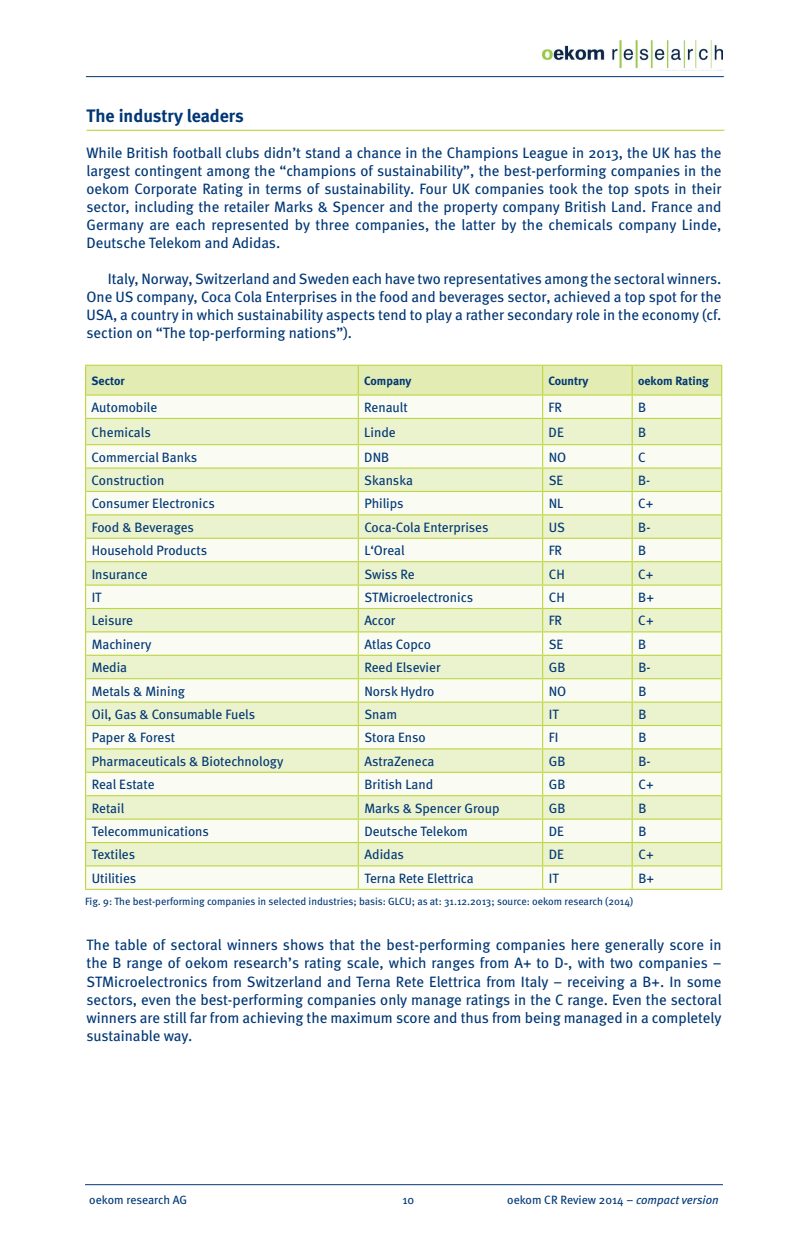
<style>
.page{position:relative;width:808px;height:1234px;background:#fff}
.page>*{position:absolute;margin:0;border:0;box-sizing:border-box;transform-origin:0 0}
.t1{font:700 18px "Meta";color:#013775}
.t2{font:15px/18px "Meta";color:#013775;text-align:justify}
.t3{font:13.5px "Meta";color:#013775}
.t4{font:12px "Meta";color:#013775}
.t5{font:700 12px "Meta";color:#013775}
.t6{font:10.5px "Meta";color:#013775}
.s1{font-style:italic}
</style>
<div class="page">
<hr style="left:86px;top:76px;width:638px;height:1px;background:#013775">
<hr style="left:85px;top:1183px;width:638px;height:1px;background:#013775">
<img style="left:542px;top:41px;width:181px;height:27px">
<hr style="left:85px;top:364px;width:273px;height:2px;background:#bdd63e">
<hr style="left:358px;top:364px;width:185px;height:2px;background:#bdd63e">
<hr style="left:543px;top:364px;width:89px;height:2px;background:#bdd63e">
<hr style="left:632px;top:364px;width:90px;height:2px;background:#bdd63e">
<hr style="left:85px;top:888px;width:273px;height:1px;background:#bdd63e">
<hr style="left:358px;top:888px;width:185px;height:1px;background:#bdd63e">
<hr style="left:543px;top:888px;width:89px;height:1px;background:#bdd63e">
<hr style="left:632px;top:888px;width:90px;height:1px;background:#bdd63e">
<svg style="left:85px;top:365px;width:637px;height:523px"></svg>
<hr style="left:87px;top:130px;width:637px;height:1px;background:#bdd63e">
<p class="t1" style="left:87px;top:105px;width:159px">The industry leaders</p>
<p class="t2" style="left:87px;top:143px;width:637px">While British football clubs didn’t stand a chance in the Champions League in 2013, the UK has the largest contingent among the “champions of sustainability”, the best-performing companies in the oekom Corporate Rating in terms of sustainability. Four UK companies took the top spots in their sector, including the retailer Marks &amp; Spencer and the property company British Land. France and Germany are each represented by three companies, the latter by the chemicals company Linde, Deutsche Telekom and Adidas.</p>
<p class="t2" style="left:87px;top:269px;width:636px;text-indent:21px">Italy, Norway, Switzerland and Sweden each have two representatives among the sectoral winners.<br>One US company, Coca Cola Enterprises in the food and beverages sector, achieved a top spot for the USA, a country in which sustainability aspects tend to play a rather secondary role in the economy (cf. section on “The top-performing nations”).</p>
<p class="t5" style="left:92px;top:373px;width:35px">Sector</p>
<p class="t5" style="left:364px;top:373px;width:49px">Company</p>
<p class="t5" style="left:549px;top:373px;width:41px">Country</p>
<p class="t5" style="left:638px;top:373px;width:72px">oekom Rating</p>
<p class="t3" style="left:92px;top:399px;width:67px">Automobile</p>
<p class="t3" style="left:364px;top:399px;width:45px">Renault</p>
<p class="t3" style="left:549px;top:399px;width:15px">FR</p>
<p class="t3" style="left:638px;top:399px;width:10px">B</p>
<p class="t3" style="left:92px;top:424px;width:61px">Chemicals</p>
<p class="t3" style="left:364px;top:424px;width:33px">Linde</p>
<p class="t3" style="left:549px;top:424px;width:17px">DE</p>
<p class="t3" style="left:638px;top:424px;width:10px">B</p>
<p class="t3" style="left:92px;top:449px;width:107px">Commercial Banks</p>
<p class="t3" style="left:364px;top:449px;width:26px">DNB</p>
<p class="t3" style="left:549px;top:449px;width:19px">NO</p>
<p class="t3" style="left:638px;top:449px;width:9px">C</p>
<p class="t3" style="left:92px;top:472px;width:74px">Construction</p>
<p class="t3" style="left:364px;top:472px;width:50px">Skanska</p>
<p class="t3" style="left:549px;top:472px;width:16px">SE</p>
<p class="t3" style="left:638px;top:472px;width:14px">B-</p>
<p class="t3" style="left:92px;top:495px;width:125px">Consumer Electronics</p>
<p class="t3" style="left:364px;top:495px;width:41px">Philips</p>
<p class="t3" style="left:549px;top:495px;width:16px">NL</p>
<p class="t3" style="left:638px;top:495px;width:17px">C+</p>
<p class="t3" style="left:92px;top:519px;width:104px">Food &amp; Beverages</p>
<p class="t3" style="left:364px;top:519px;width:126px">Coca-Cola Enterprises</p>
<p class="t3" style="left:549px;top:519px;width:18px">US</p>
<p class="t3" style="left:638px;top:519px;width:14px">B-</p>
<p class="t3" style="left:92px;top:542px;width:117px">Household Products</p>
<p class="t3" style="left:364px;top:542px;width:42px">L‘Oreal</p>
<p class="t3" style="left:549px;top:542px;width:15px">FR</p>
<p class="t3" style="left:638px;top:542px;width:10px">B</p>
<p class="t3" style="left:92px;top:566px;width:57px">Insurance</p>
<p class="t3" style="left:364px;top:566px;width:52px">Swiss Re</p>
<p class="t3" style="left:549px;top:566px;width:18px">CH</p>
<p class="t3" style="left:638px;top:566px;width:17px">C+</p>
<p class="t3" style="left:92px;top:589px;width:11px">IT</p>
<p class="t3" style="left:364px;top:589px;width:110px">STMicroelectronics</p>
<p class="t3" style="left:549px;top:589px;width:18px">CH</p>
<p class="t3" style="left:638px;top:589px;width:17px">B+</p>
<p class="t3" style="left:92px;top:612px;width:43px">Leisure</p>
<p class="t3" style="left:364px;top:612px;width:33px">Accor</p>
<p class="t3" style="left:549px;top:612px;width:15px">FR</p>
<p class="t3" style="left:638px;top:612px;width:17px">C+</p>
<p class="t3" style="left:92px;top:636px;width:61px">Machinery</p>
<p class="t3" style="left:364px;top:636px;width:68px">Atlas Copco</p>
<p class="t3" style="left:549px;top:636px;width:16px">SE</p>
<p class="t3" style="left:638px;top:636px;width:10px">B</p>
<p class="t3" style="left:92px;top:659px;width:37px">Media</p>
<p class="t3" style="left:364px;top:659px;width:78px">Reed Elsevier</p>
<p class="t3" style="left:549px;top:659px;width:18px">GB</p>
<p class="t3" style="left:638px;top:659px;width:14px">B-</p>
<p class="t3" style="left:92px;top:683px;width:95px">Metals &amp; Mining</p>
<p class="t3" style="left:364px;top:683px;width:72px">Norsk Hydro</p>
<p class="t3" style="left:549px;top:683px;width:19px">NO</p>
<p class="t3" style="left:638px;top:683px;width:10px">B</p>
<p class="t3" style="left:92px;top:706px;width:165px">Oil, Gas &amp; Consumable Fuels</p>
<p class="t3" style="left:364px;top:706px;width:34px">Snam</p>
<p class="t3" style="left:549px;top:706px;width:11px">IT</p>
<p class="t3" style="left:638px;top:706px;width:10px">B</p>
<p class="t3" style="left:92px;top:729px;width:85px">Paper &amp; Forest</p>
<p class="t3" style="left:364px;top:729px;width:63px">Stora Enso</p>
<p class="t3" style="left:549px;top:729px;width:11px">FI</p>
<p class="t3" style="left:638px;top:729px;width:10px">B</p>
<p class="t3" style="left:92px;top:753px;width:193px">Pharmaceuticals &amp; Biotechnology</p>
<p class="t3" style="left:364px;top:753px;width:72px">AstraZeneca</p>
<p class="t3" style="left:549px;top:753px;width:18px">GB</p>
<p class="t3" style="left:638px;top:753px;width:14px">B-</p>
<p class="t3" style="left:92px;top:776px;width:64px">Real Estate</p>
<p class="t3" style="left:364px;top:776px;width:70px">British Land</p>
<p class="t3" style="left:549px;top:776px;width:18px">GB</p>
<p class="t3" style="left:638px;top:776px;width:17px">C+</p>
<p class="t3" style="left:92px;top:799px;width:34px">Retail</p>
<p class="t3" style="left:364px;top:799px;width:137px">Marks &amp; Spencer Group</p>
<p class="t3" style="left:549px;top:799px;width:18px">GB</p>
<p class="t3" style="left:638px;top:799px;width:10px">B</p>
<p class="t3" style="left:92px;top:823px;width:119px">Telecommunications</p>
<p class="t3" style="left:364px;top:823px;width:105px">Deutsche Telekom</p>
<p class="t3" style="left:549px;top:823px;width:17px">DE</p>
<p class="t3" style="left:638px;top:823px;width:10px">B</p>
<p class="t3" style="left:92px;top:846px;width:45px">Textiles</p>
<p class="t3" style="left:364px;top:846px;width:41px">Adidas</p>
<p class="t3" style="left:549px;top:846px;width:17px">DE</p>
<p class="t3" style="left:638px;top:846px;width:17px">C+</p>
<p class="t3" style="left:92px;top:870px;width:46px">Utilities</p>
<p class="t3" style="left:364px;top:870px;width:111px">Terna Rete Elettrica</p>
<p class="t3" style="left:549px;top:870px;width:11px">IT</p>
<p class="t3" style="left:638px;top:870px;width:17px">B+</p>
<p class="t6" style="left:85px;top:895px;width:550px">Fig. 9: The best-performing companies in selected industries; basis: GLCU; as at: 31.12.2013; source: oekom research (2014)</p>
<p class="t2" style="left:87px;top:935px;width:636px">The table of sectoral winners shows that the best-performing companies here generally score in the B range of oekom research’s rating scale, which ranges from A+ to D-, with two companies – STMicroelectronics from Switzerland and Terna Rete Elettrica from Italy – receiving a B+. In some sectors, even the best-performing companies only manage ratings in the C range. Even the sectoral winners are still far from achieving the maximum score and thus from being managed in a completely sustainable way.</p>
<p class="t4" style="left:89px;top:1192px;width:99px">oekom research AG</p>
<p class="t4" style="left:402px;top:1192px;width:13px">10</p>
<p class="t4" style="left:507px;top:1192px;width:213px">oekom CR Review 2014 – <span class="s1">compact version</span></p>
</div>
